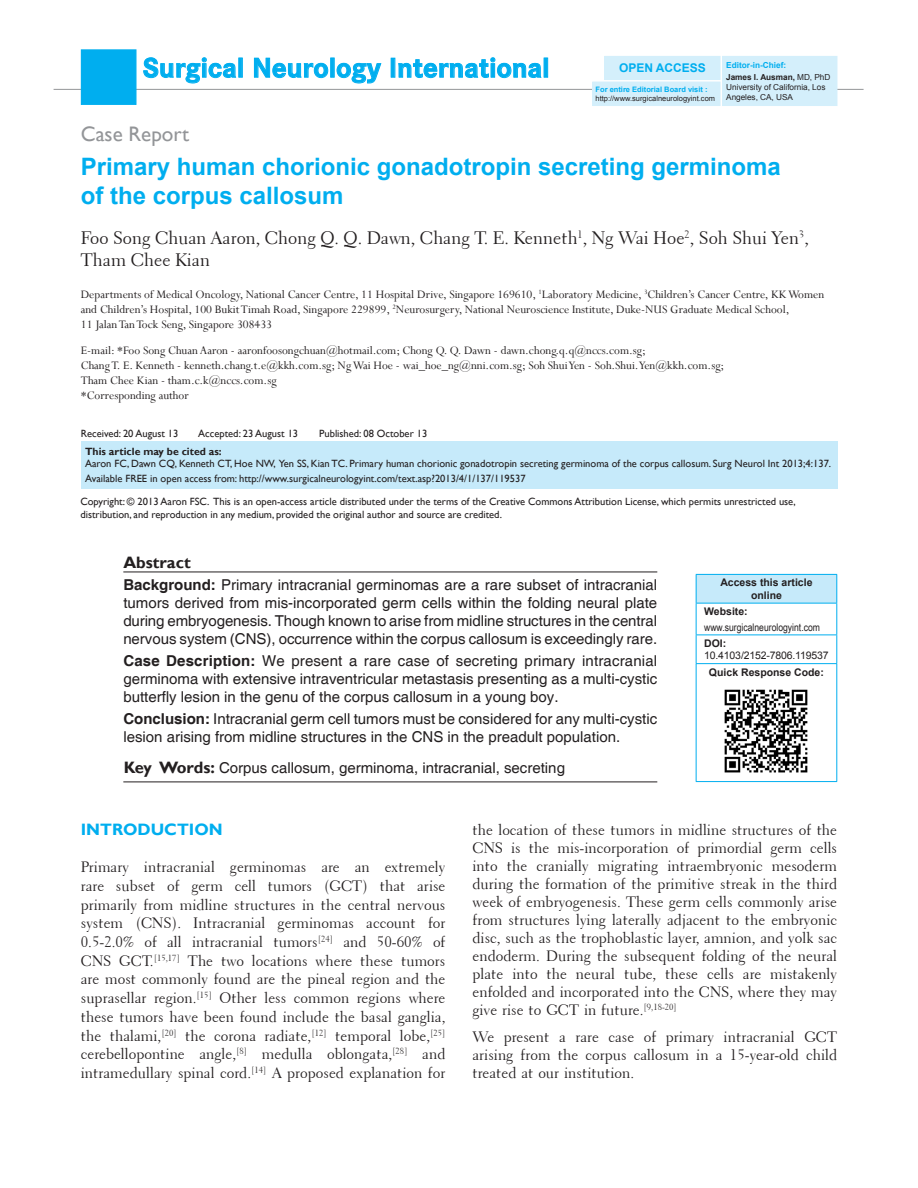
<style>
.page{position:relative;width:918px;height:1188px;background:#fff}
.page>*{position:absolute;margin:0;border:0;box-sizing:border-box;transform-origin:0 0}
.t1{font:700 27px "Corporate SBQ";color:#00aeef}
.AT{font:700 24px/28.8px "Arial";color:#00aeef}
.AH{font:21px "Gill Sans";color:#939598}
.AU{font:18px/22.5px "Transitional 521 BT Roman A";color:#231f20}
.t2{font:700 16.5px "Gill Sans";color:#00aeef}
.ABSH{font:700 16.5px "Gill Sans";color:#231f20}
.TX{font:15px/18px "Transitional 521 BT Roman A";color:#231f20;text-align:justify}
.ABS{font:15px/18px "Helvetica";color:#231f20;text-align:justify}
.KWD{font:15px "Helvetica";color:#231f20}
.AFF{font:12.75px/15px "Perpetua";color:#231f20}
.ADD{font:12.75px/15px "Perpetua";color:#231f20}
.t3{font:700 12px "Arial";color:#00aeef}
.Published{font:10.5px/12.6px "Gill Sans";color:#231f20}
.HIS{font:10.5px "Gill Sans";color:#231f20}
.AAO{font:700 10.5px/12.6px "Arial";color:#231f20;text-align:center}
.WEB{font:10.5px "Arial Narrow";color:#231f20}
.WEB-2{font:10.5px/12.6px "Arial";letter-spacing:-.015em;color:#231f20}
.WEB-3{font:700 10.5px "Arial";color:#231f20}
.t4{font:8.25px/9.9px "Arial";letter-spacing:-.005em;color:#231f20}
.t5{font:700 8.25px/12px "Arial";color:#00aeef}
.t6{font:7.5px "Arial";color:#231f20}
.t7{font:700 7.5px "Arial";color:#00aeef}
.s1{color:#231f20}
.s2{font-weight:400;color:#231f20}
.s3{font-weight:700}
.s4{font-family:"Gill Sans";font-weight:700;font-size:16.5px}
</style>
<div class="page">
<hr style="left:54px;top:89px;width:810px;height:1px;background:#939598">
<svg style="left:143px;top:57px;width:93px;height:27px"></svg>
<div style="left:239px;top:58px;width:4px;height:20px;border:1px solid #00aeef"></div>
<svg style="left:254px;top:58px;width:74px;height:20px"></svg>
<div style="left:330px;top:58px;width:5px;height:20px;border:1px solid #00aeef"></div>
<svg style="left:337px;top:63px;width:45px;height:21px"></svg>
<svg style="left:398px;top:57px;width:144px;height:33px"></svg>
<div style="left:544px;top:58px;width:4px;height:20px;border:1px solid #00aeef"></div>
<div style="left:81px;top:49px;width:56px;height:56px;background:#00aeef;border:1px solid #00aeef"></div>
<div style="left:723px;top:56px;width:114px;height:50px;background:#d4effb"></div>
<div style="left:605px;top:56px;width:115px;height:24px;background:#d4effb"></div>
<div style="left:593px;top:82px;width:127px;height:24px;background:#d4effb"></div>
<div style="left:696px;top:574px;width:141px;height:29px;background:#c6eafa"></div>
<svg style="left:696px;top:575px;width:1px;height:28px"></svg>
<svg style="left:836px;top:575px;width:1px;height:28px"></svg>
<hr style="left:696px;top:574px;width:141px;height:1px;background:#00aeef">
<hr style="left:696px;top:604px;width:1px;height:31px;background:#00aeef">
<hr style="left:836px;top:604px;width:1px;height:31px;background:#00aeef">
<hr style="left:696px;top:603px;width:141px;height:1px;background:#00aeef">
<svg style="left:696px;top:636px;width:1px;height:27px"></svg>
<svg style="left:836px;top:636px;width:1px;height:27px"></svg>
<hr style="left:696px;top:635px;width:141px;height:1px;background:#00aeef">
<hr style="left:696px;top:664px;width:1px;height:117px;background:#00aeef">
<hr style="left:836px;top:664px;width:1px;height:117px;background:#00aeef">
<hr style="left:696px;top:663px;width:141px;height:1px;background:#00aeef">
<hr style="left:696px;top:781px;width:141px;height:1px;background:#00aeef">
<img style="left:724px;top:689px;width:84px;height:84px">
<hr style="left:123px;top:572px;width:534px;height:1px;background:#231f20">
<hr style="left:123px;top:782px;width:534px;height:1px;background:#231f20">
<div style="left:81px;top:441px;width:757px;height:47px;background:#c6eafa"></div>
<h1 class="t1" style="left:143px;top:51px;width:408px">Surgical Neurology International</h1>
<p class="t5" style="left:726px;top:60px;width:106px">Editor-in-Chief:<br><span class="s1">James I. Ausman,</span> <span class="s2">MD, PhD</span></p>
<p class="t4" style="left:726px;top:82px;width:101px">University of California, Los<br>Angeles, CA, USA</p>
<p class="t3" style="left:619px;top:60px;width:88px">OPEN ACCESS</p>
<p class="t7" style="left:596px;top:84px;width:114px">For entire Editorial Board visit :</p>
<p class="t6" style="left:596px;top:93px;width:121px">http://www.surgicalneurologyint.com</p>
<p class="AH" style="left:81px;top:122px;width:110px">Case Report</p>
<p class="AT" style="left:81px;top:153px;width:702px">Primary human chorionic gonadotropin secreting germinoma of the corpus callosum</p>
<p class="AU" style="left:81px;top:226px;width:730px">Foo Song Chuan Aaron, Chong Q. Q. Dawn, Chang T. E. Kenneth<sup>1</sup>, Ng Wai Hoe<sup>2</sup>, Soh Shui Yen<sup>3</sup>,<br>Tham Chee Kian</p>
<p class="AFF" style="left:81px;top:287px;width:745px">Departments of Medical Oncology, National Cancer Centre, 11 Hospital Drive, Singapore 169610, <sup>1</sup>Laboratory Medicine, <sup>3</sup>Children’s Cancer Centre, KK Women and Children’s Hospital, 100 Bukit Timah Road, Singapore 229899, <sup>2</sup>Neurosurgery, National Neuroscience Institute, Duke‑NUS Graduate Medical School,<br>11 JalanTan Tock Seng, Singapore 308433</p>
<p class="ADD" style="left:81px;top:342px;width:645px">E‑mail: *Foo Song Chuan Aaron ‑ aaronfoosongchuan@hotmail.com; Chong Q. Q. Dawn ‑ dawn.chong.q.q@nccs.com.sg;<br>Chang T. E. Kenneth ‑ kenneth.chang.t.e@kkh.com.sg; Ng Wai Hoe ‑ wai_hoe_ng@nni.com.sg; Soh Shui Yen ‑ Soh.Shui.Yen@kkh.com.sg; Tham Chee Kian ‑ tham.c.k@nccs.com.sg<br>*Corresponding author</p>
<p class="HIS" style="left:81px;top:427px;width:106px">Received: 20 August 13 -</p>
<p class="HIS" style="left:198px;top:427px;width:101px">Accepted: 23 August 13</p>
<p class="HIS" style="left:319px;top:427px;width:110px">Published: 08 October 13</p>
<p class="Published" style="left:85px;top:445px;width:748px"><span class="s3">This article may be cited as:<br></span>Aaron FC, Dawn CQ, Kenneth CT, Hoe NW, Yen SS, Kian TC. Primary human chorionic gonadotropin secreting germinoma of the corpus callosum. Surg Neurol Int 2013;4:137.</p>
<p class="Published" style="left:85px;top:472px;width:442px">Available FREE in open access from: http://www.surgicalneurologyint.com/text.asp?2013/4/1/137/119537</p>
<p class="Published" style="left:80px;top:496px;width:717px">Copyright: © 2013 Aaron FSC. This is an open‑access article distributed under the terms of the Creative Commons Attribution License, which permits unrestricted use, distribution, and reproduction in any medium, provided the original author and source are credited.</p>
<p class="ABSH" style="left:123px;top:552px;width:69px">Abstract</p>
<p class="ABS" style="left:123px;top:576px;width:535px"><span class="s3">Background:</span> Primary intracranial germinomas are a rare subset of intracranial tumors derived from mis‑incorporated germ cells within the folding neural plate during embryogenesis. Though known to arise from midline structures in the central nervous system (CNS), occurrence within the corpus callosum is exceedingly rare.</p>
<p class="ABS" style="left:123px;top:652px;width:535px"><span class="s3">Case Description:</span> We present a rare case of secreting primary intracranial germinoma with extensive intraventricular metastasis presenting as a multi‑cystic butterfly lesion in the genu of the corpus callosum in a young boy.</p>
<p class="ABS" style="left:123px;top:711px;width:535px"><span class="s3">Conclusion:</span> Intracranial germ cell tumors must be considered for any multi‑cystic lesion arising from midline structures in the CNS in the preadult population.</p>
<p class="KWD" style="left:124px;top:759px;width:443px"><span class="s4">Key Words:</span> Corpus callosum, germinoma, intracranial, secreting</p>
<p class="AAO" style="left:720px;top:577px;width:94px">Access this article online</p>
<p class="WEB-3" style="left:704px;top:604px;width:45px">Website:</p>
<p class="WEB" style="left:704px;top:619px;width:117px">www.surgicalneurologyint.com</p>
<p class="WEB-2" style="left:704px;top:637px;width:126px"><span class="s3">DOI:<br></span>10.4103/2152-7806.119537</p>
<p class="AAO" style="left:709px;top:666px;width:116px">Quick Response Code:</p>
<h1 class="t2" style="left:81px;top:820px;width:143px">INTRODUCTION</h1>
<p class="TX" style="left:81px;top:858px;width:366px;line-height:18.8px">Primary intracranial germinomas are an extremely rare subset of germ cell tumors (GCT) that arise primarily from midline structures in the central nervous system (CNS). Intracranial germinomas account for 0.5-2.0% of all intracranial tumors<sup>[24]</sup> and 50-60% of CNS GCT.<sup>[15,17]</sup> The two locations where these tumors are most commonly found are the pineal region and the suprasellar region.<sup>[15]</sup> Other less common regions where these tumors have been found include the basal ganglia, the thalami,<sup>[20]</sup> the corona radiate,<sup>[12]</sup> temporal lobe,<sup>[25] </sup>cerebellopontine angle,<sup>[8]</sup> medulla oblongata,<sup>[28]</sup> and intramedullary spinal cord.<sup>[14]</sup> A proposed explanation for</p>
<p class="TX" style="left:472px;top:821px;width:366px">the location of these tumors in midline structures of the CNS is the mis‑incorporation of primordial germ cells into the cranially migrating intraembryonic mesoderm during the formation of the primitive streak in the third week of embryogenesis. These germ cells commonly arise from structures lying laterally adjacent to the embryonic disc, such as the trophoblastic layer, amnion, and yolk sac endoderm. During the subsequent folding of the neural plate into the neural tube, these cells are mistakenly enfolded and incorporated into the CNS, where they may give rise to GCT in future.<sup>[9,18-20]</sup></p>
<p class="TX" style="left:472px;top:1028px;width:366px">We present a rare case of primary intracranial GCT arising from the corpus callosum in a 15‑year‑old child treated at our institution.</p>
</div>
